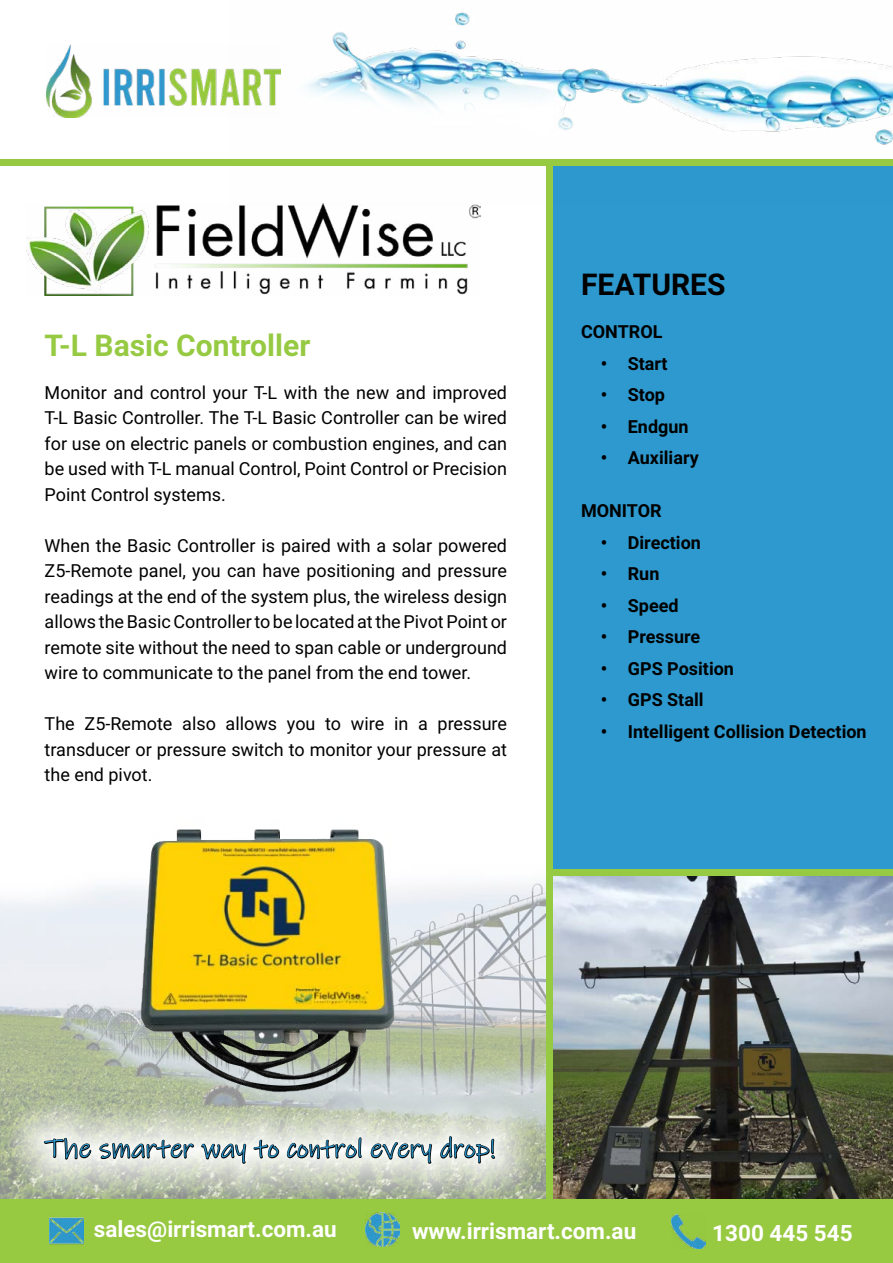
<style>
.page{position:relative;width:893px;height:1263px;background:#fff}
.page>*{position:absolute;margin:0;border:0;box-sizing:border-box;transform-origin:0 0}
.t1{font:700 30px "Roboto";color:#97ca43}
.t2{font:700 30px "Roboto";color:#000}
.t3{font:27px "Ink Free";color:#2d99cf}
.t4{font:700 22.5px "Roboto";color:#fff}
.t5{font:18px/25.5px "Roboto";color:#000;text-align:justify}
.t6{font:700 18px "Roboto";color:#000}
</style>
<div class="page">
<img style="left:0;top:882px;width:546px;height:317px">
<img style="left:47px;top:45px;width:183px;height:73px">
<div style="left:552px;top:166px;width:341px;height:750px;background:#2d99cf"></div>
<svg style="left:6px;top:1097px;width:528px;height:102px;background:#bec6b4"></svg>
<svg style="left:43px;top:1137px;width:49px;height:62px;background:#b9beb2"></svg>
<svg style="left:98px;top:1058px;width:182px;height:110px;background:#bec3b4"></svg>
<svg style="left:286px;top:1126px;width:77px;height:61px;background:#c1c5bc"></svg>
<svg style="left:370px;top:1102px;width:63px;height:77px;background:#c6cac1"></svg>
<svg style="left:439px;top:1051px;width:57px;height:139px;background:#c4cabf"></svg>
<img style="left:553px;top:876px;width:340px;height:323px">
<img style="left:230px;top:12px;width:663px;height:133px">
<div style="left:0;top:1199px;width:893px;height:64px;background:#97c941"></div>
<img style="left:671px;top:1215px;width:34px;height:34px">
<img style="left:366px;top:1213px;width:34px;height:34px">
<img style="left:50px;top:1217px;width:34px;height:28px">
<div style="left:0;top:159px;width:893px;height:7px;background:#97ca43"></div>
<div style="left:550px;top:870px;width:343px;height:6px;background:#97ca43"></div>
<div style="left:546px;top:162px;width:7px;height:1040px;background:#97ca43"></div>
<img style="left:27px;top:203px;width:453px;height:93px">
<img style="left:134px;top:829px;width:271px;height:273px">
<h1 class="t1" style="left:45px;top:325px;width:267px">T-L Basic Controller</h1>
<p class="t5" style="left:45px;top:379px;width:464px">Monitor and control your T-L with the new and improved T-L Basic Controller. The T-L Basic Controller can be wired for use on electric panels or combustion engines, and can be used with T-L manual Control, Point Control or Precision Point Control systems.</p>
<p class="t5" style="left:45px;top:532px;width:464px">When the Basic Controller is paired with a solar powered Z5-Remote panel, you can have positioning and pressure readings at the end of the system plus, the wireless design allows the Basic Controller to be located at the Pivot Point or remote site without the need to span cable or underground wire to communicate to the panel from the end tower.</p>
<p class="t5" style="left:45px;top:710px;width:464px">The Z5-Remote also allows you to wire in a pressure transducer or pressure switch to monitor your pressure at the end pivot.</p>
<h1 class="t2" style="left:581px;top:263px;width:146px">FEATURES</h1>
<p class="t6" style="left:581px;top:319px;width:83px">CONTROL</p>
<p class="t6" style="left:601px;top:351px;width:68px">• Start</p>
<p class="t6" style="left:601px;top:382px;width:66px">• Stop</p>
<p class="t6" style="left:601px;top:414px;width:89px">• Endgun</p>
<p class="t6" style="left:601px;top:445px;width:99px">• Auxiliary</p>
<p class="t6" style="left:581px;top:498px;width:82px">MONITOR</p>
<p class="t6" style="left:601px;top:530px;width:102px">• Direction</p>
<p class="t6" style="left:601px;top:561px;width:60px">• Run</p>
<p class="t6" style="left:601px;top:593px;width:79px">• Speed</p>
<p class="t6" style="left:601px;top:624px;width:101px">• Pressure</p>
<p class="t6" style="left:601px;top:656px;width:135px">• GPS Position</p>
<p class="t6" style="left:601px;top:687px;width:104px">• GPS Stall</p>
<p class="t6" style="left:601px;top:719px;width:267px">• Intelligent Collision Detection</p>
<h2 class="t3" style="left:45px;top:1133px;width:452px">The smarter way to control every drop!</h2>
<p class="t4" style="left:94px;top:1213px;width:244px">sales@irrismart.com.au</p>
<p class="t4" style="left:412px;top:1215px;width:226px">www.irrismart.com.au</p>
<p class="t4" style="left:712px;top:1217px;width:142px">1300 445 545</p>
</div>
